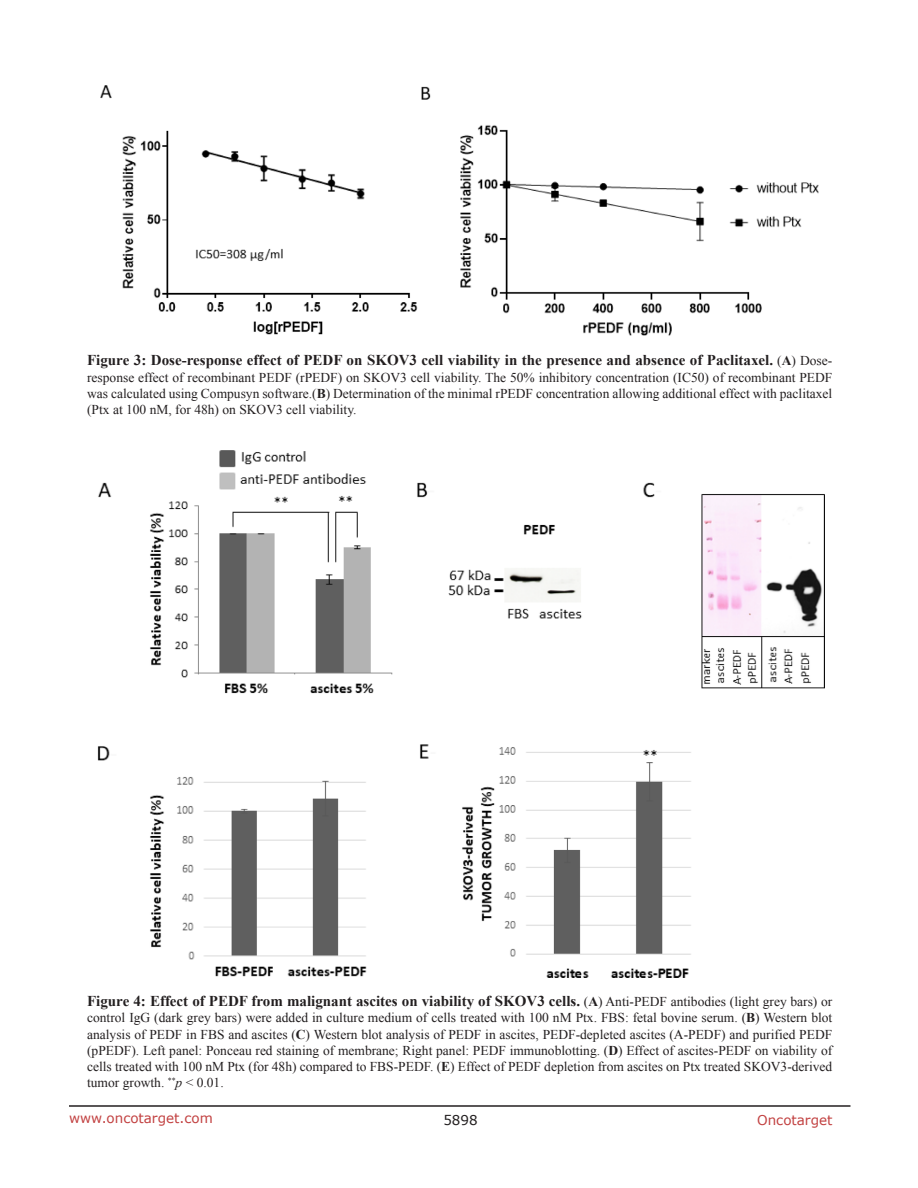
<style>
.page{position:relative;width:918px;height:1188px;background:#fff}
.page>*{position:absolute;margin:0;border:0;box-sizing:border-box;transform-origin:0 0}
.Figuretrx{font:700 15px "Times New Roman";color:#231f20}
.Figuretrx-2{font:13.5px/16.2px "Times New Roman";color:#231f20;text-align:justify}
.t1{font:13.5px "Verdana";color:#c24141}
.t2{font:13.5px "Verdana";color:#231f20}
.s1{font-weight:400;font-size:13.5px}
.s2{font-size:13.5px}
.s3{font-weight:700}
.s4{font-style:italic}
</style>
<div class="page">
<hr style="left:69px;top:1105px;width:781px;height:2px;background:#231f20">
<img style="left:101px;top:86px;width:718px;height:250px">
<img style="left:98px;top:450px;width:727px;height:527px">
<p class="Figuretrx" style="left:87px;top:350px;width:747px">Figure 3: Dose-response effect of PEDF on SKOV3 cell viability in the presence and absence of Paclitaxel. <span class="s1">(</span><span class="s2">A</span><span class="s1">) Dose-</span></p>
<p class="Figuretrx-2" style="left:87px;top:369px;width:747px">response effect of recombinant PEDF (rPEDF) on SKOV3 cell viability. The 50% inhibitory concentration (IC50) of recombinant PEDF was calculated using Compusyn software.(<span class="s3">B</span>) Determination of the minimal rPEDF concentration allowing additional effect with paclitaxel (Ptx at 100 nM, for 48h) on SKOV3 cell viability.</p>
<p class="Figuretrx" style="left:87px;top:991px;width:747px">Figure 4: Effect of PEDF from malignant ascites on viability of SKOV3 cells. <span class="s1">(</span><span class="s2">A</span><span class="s1">) Anti-PEDF antibodies (light grey bars) or</span></p>
<p class="Figuretrx-2" style="left:87px;top:1010px;width:747px">control IgG (dark grey bars) were added in culture medium of cells treated with 100 nM Ptx. FBS: fetal bovine serum. (<span class="s3">B</span>) Western blot analysis of PEDF in FBS and ascites (<span class="s3">C</span>) Western blot analysis of PEDF in ascites, PEDF-depleted ascites (A-PEDF) and purified PEDF (pPEDF). Left panel: Ponceau red staining of membrane; Right panel: PEDF immunoblotting. (<span class="s3">D</span>) Effect of ascites-PEDF on viability of cells treated with 100 nM Ptx (for 48h) compared to FBS-PEDF. (<span class="s3">E</span>) Effect of PEDF depletion from ascites on Ptx treated SKOV3-derived tumor growth. <sup>**</sup><span class="s4">p</span> &lt; 0.01.</p>
<p class="t1" style="left:69px;top:1109px;width:145px">www.oncotarget.com</p>
<p class="t2" style="left:443px;top:1111px;width:36px">5898</p>
<p class="t1" style="left:757px;top:1111px;width:77px">Oncotarget</p>
</div>
